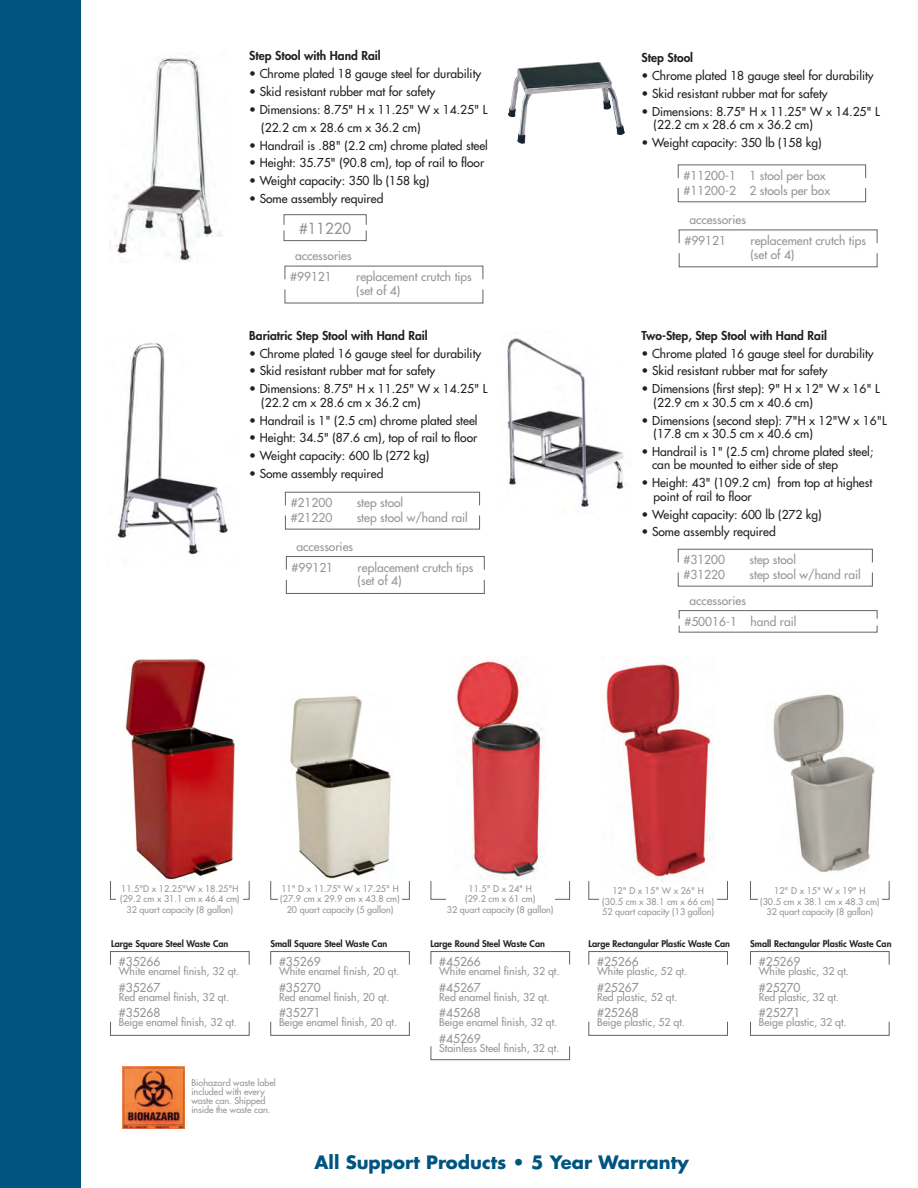
<style>
.page{position:relative;width:918px;height:1188px;background:#fff}
.page>*{position:absolute;margin:0;border:0;box-sizing:border-box;transform-origin:0 0}
.t1{font:700 18px "Futura";color:#005480}
.t2{font:15px "Futura";color:#939598}
.t3{font:12px/13.5px "Futura";color:#231f20}
.t4{font:12px/21px "Futura";color:#939598}
.t5{font:800 12px "Futura";color:#231f20}
.t6{font:10.5px "Futura";color:#939598}
.t7{font:9px/10.5px "Futura";color:#939598;text-align:center}
.t8{font:800 9px "Futura";color:#231f20}
</style>
<div class="page">
<div style="left:0;top:0;width:81px;height:1188px;background:#005480"></div>
<img style="left:507px;top:338px;width:117px;height:169px">
<img style="left:110px;top:57px;width:112px;height:206px">
<img style="left:117px;top:343px;width:111px;height:212px">
<img style="left:508px;top:62px;width:117px;height:82px">
<img style="left:456px;top:660px;width:88px;height:219px">
<img style="left:123px;top:1067px;width:62px;height:62px">
<div style="left:679px;top:625px;width:199px;height:8px;border:1px solid #636366"></div>
<img style="left:125px;top:658px;width:110px;height:222px">
<img style="left:289px;top:695px;width:104px;height:184px">
<img style="left:606px;top:663px;width:105px;height:217px">
<img style="left:773px;top:694px;width:101px;height:179px">
<svg style="left:283px;top:214px;width:84px;height:27px"></svg>
<svg style="left:677px;top:548px;width:196px;height:39px"></svg>
<svg style="left:285px;top:491px;width:195px;height:39px"></svg>
<svg style="left:677px;top:164px;width:189px;height:39px"></svg>
<svg style="left:284px;top:265px;width:200px;height:39px"></svg>
<svg style="left:678px;top:229px;width:200px;height:39px"></svg>
<div style="left:679px;top:610px;width:199px;height:9px;border:1px solid #636366"></div>
<svg style="left:286px;top:556px;width:199px;height:38px"></svg>
<svg style="left:110px;top:880px;width:140px;height:20px"></svg>
<svg style="left:270px;top:881px;width:140px;height:19px"></svg>
<svg style="left:430px;top:881px;width:140px;height:19px"></svg>
<svg style="left:588px;top:880px;width:140px;height:20px"></svg>
<svg style="left:750px;top:881px;width:140px;height:19px"></svg>
<svg style="left:430px;top:951px;width:140px;height:109px"></svg>
<svg style="left:110px;top:951px;width:140px;height:85px"></svg>
<div style="left:117px;top:885px;width:126px;height:33px;background:#fff"></div>
<svg style="left:270px;top:951px;width:140px;height:85px"></svg>
<div style="left:599px;top:885px;width:118px;height:33px;background:#fff"></div>
<svg style="left:588px;top:951px;width:140px;height:85px"></svg>
<div style="left:758px;top:885px;width:124px;height:33px;background:#fff"></div>
<svg style="left:750px;top:951px;width:140px;height:85px"></svg>
<div style="left:278px;top:885px;width:124px;height:33px;background:#fff"></div>
<div style="left:446px;top:885px;width:108px;height:33px;background:#fff"></div>
<p class="t5" style="left:249px;top:48px;width:133px">Step Stool with Hand Rail</p>
<p class="t3" style="left:249px;top:67px;width:234px">• Chrome plated 18 gauge steel for durability</p>
<p class="t3" style="left:249px;top:85px;width:188px">• Skid resistant rubber mat for safety</p>
<p class="t3" style="left:261px;top:101px;width:228px;line-height:17.9px;text-indent:-12px">• Dimensions: 8.75" H x 11.25" W x 14.25" L (22.2 cm x 28.6 cm x 36.2 cm)</p>
<p class="t3" style="left:249px;top:138px;width:240px">• Handrail is .88" (2.2 cm) chrome plated steel</p>
<p class="t3" style="left:249px;top:156px;width:237px">• Height: 35.75" (90.8 cm), top of rail to floor</p>
<p class="t3" style="left:249px;top:174px;width:182px">• Weight capacity: 350 lb (158 kg)</p>
<p class="t3" style="left:249px;top:192px;width:136px">• Some assembly required</p>
<p class="t2" style="left:299px;top:219px;width:54px">#11220</p>
<p class="t4" style="left:290px;top:246px;width:63px;text-indent:5px">accessories #99121</p>
<p class="t4" style="left:356px;top:270px;width:117px;line-height:13.5px">replacement crutch tips (set of 4)</p>
<p class="t5" style="left:249px;top:328px;width:180px">Bariatric Step Stool with Hand Rail</p>
<p class="t3" style="left:249px;top:346px;width:234px">• Chrome plated 16 gauge steel for durability</p>
<p class="t3" style="left:249px;top:364px;width:188px">• Skid resistant rubber mat for safety</p>
<p class="t3" style="left:261px;top:382px;width:228px;text-indent:-12px">• Dimensions: 8.75" H x 11.25" W x 14.25" L (22.2 cm x 28.6 cm x 36.2 cm)</p>
<p class="t3" style="left:249px;top:413px;width:230px">• Handrail is 1" (2.5 cm) chrome plated steel</p>
<p class="t3" style="left:249px;top:431px;width:230px">• Height: 34.5" (87.6 cm), top of rail to floor</p>
<p class="t3" style="left:249px;top:449px;width:182px">• Weight capacity: 600 lb (272 kg)</p>
<p class="t3" style="left:249px;top:467px;width:136px">• Some assembly required</p>
<p class="t4" style="left:291px;top:492px;width:43px">#21200</p>
<p class="t4" style="left:357px;top:492px;width:48px">step stool</p>
<p class="t4" style="left:291px;top:507px;width:43px">#21220</p>
<p class="t4" style="left:357px;top:507px;width:113px">step stool w/hand rail</p>
<p class="t4" style="left:292px;top:536px;width:63px;text-indent:5px">accessories #99121</p>
<p class="t4" style="left:358px;top:561px;width:117px;line-height:13.5px">replacement crutch tips (set of 4)</p>
<p class="t5" style="left:642px;top:50px;width:53px">Step Stool</p>
<p class="t3" style="left:642px;top:69px;width:234px">• Chrome plated 18 gauge steel for durability</p>
<p class="t3" style="left:642px;top:87px;width:188px">• Skid resistant rubber mat for safety</p>
<p class="t3" style="left:654px;top:104px;width:228px;text-indent:-12px">• Dimensions: 8.75" H x 11.25" W x 14.25" L (22.2 cm x 28.6 cm x 36.2 cm)</p>
<p class="t3" style="left:642px;top:136px;width:182px">• Weight capacity: 350 lb (158 kg)</p>
<p class="t4" style="left:684px;top:168px;width:148px;line-height:15px">#11200-1 1 stool per box #11200-2 2 stools per box</p>
<p class="t4" style="left:684px;top:209px;width:63px;text-indent:5px">accessories #99121</p>
<p class="t4" style="left:750px;top:234px;width:117px;line-height:13.5px">replacement crutch tips (set of 4)</p>
<p class="t5" style="left:642px;top:328px;width:187px">Two-Step, Step Stool with Hand Rail</p>
<p class="t3" style="left:642px;top:346px;width:234px">• Chrome plated 16 gauge steel for durability</p>
<p class="t3" style="left:642px;top:364px;width:188px">• Skid resistant rubber mat for safety</p>
<p class="t3" style="left:654px;top:382px;width:228px;text-indent:-12px">• Dimensions (first step): 9" H x 12" W x 16" L (22.9 cm x 30.5 cm x 40.6 cm)</p>
<p class="t3" style="left:654px;top:413px;width:235px;text-indent:-12px">• Dimensions (second step): 7"H x 12"W x 16"L (17.8 cm x 30.5 cm x 40.6 cm)</p>
<p class="t3" style="left:652px;top:445px;width:223px;text-indent:-10px">• Handrail is 1" (2.5 cm) chrome plated steel; can be mounted to either side of step</p>
<p class="t3" style="left:654px;top:476px;width:220px;text-indent:-12px">• Height: 43" (109.2 cm) from top at highest point of rail to floor</p>
<p class="t3" style="left:642px;top:507px;width:182px">• Weight capacity: 600 lb (272 kg)</p>
<p class="t3" style="left:642px;top:525px;width:136px">• Some assembly required</p>
<p class="t4" style="left:684px;top:549px;width:43px">#31200</p>
<p class="t4" style="left:750px;top:549px;width:48px">step stool</p>
<p class="t4" style="left:684px;top:564px;width:43px">#31220</p>
<p class="t4" style="left:750px;top:564px;width:113px">step stool w/hand rail</p>
<p class="t4" style="left:684px;top:590px;width:113px;text-indent:5px">accessories #50016-1 hand rail</p>
<p class="t7" style="left:120px;top:883px;width:121px">11.5"D x 12.25"W x 18.25"H (29.2 cm x 31.1 cm x 46.4 cm)<br>32 quart capacity (8 gallon)</p>
<p class="t7" style="left:280px;top:883px;width:121px">11" D x 11.75" W x 17.25" H (27.9 cm x 29.9 cm x 43.8 cm)<br>20 quart capacity (5 gallon)</p>
<p class="t7" style="left:447px;top:883px;width:108px">11.5" D x 24" H<br>(29.2 cm x 61 cm)<br>32 quart capacity (8 gallon)</p>
<p class="t8" style="left:111px;top:938px;width:119px">Large Square Steel Waste Can</p>
<p class="t8" style="left:270px;top:938px;width:118px">Small Square Steel Waste Can</p>
<p class="t8" style="left:431px;top:938px;width:116px">Large Round Steel Waste Can</p>
<p class="t4" style="left:119px;top:951px;width:43px">#35266</p>
<p class="t6" style="left:119px;top:965px;width:122px">White enamel finish, 32 qt.</p>
<p class="t4" style="left:119px;top:977px;width:43px">#35267</p>
<p class="t6" style="left:119px;top:990px;width:112px">Red enamel finish, 32 qt.</p>
<p class="t4" style="left:119px;top:1002px;width:43px">#35268</p>
<p class="t6" style="left:119px;top:1016px;width:120px">Beige enamel finish, 32 qt.</p>
<p class="t4" style="left:279px;top:951px;width:43px">#35269</p>
<p class="t6" style="left:279px;top:965px;width:122px">White enamel finish, 20 qt.</p>
<p class="t4" style="left:279px;top:977px;width:43px">#35270</p>
<p class="t6" style="left:279px;top:990px;width:112px">Red enamel finish, 20 qt.</p>
<p class="t4" style="left:279px;top:1002px;width:43px">#35271</p>
<p class="t6" style="left:279px;top:1016px;width:120px">Beige enamel finish, 20 qt.</p>
<p class="t4" style="left:439px;top:951px;width:43px">#45266</p>
<p class="t6" style="left:439px;top:965px;width:122px">White enamel finish, 32 qt.</p>
<p class="t4" style="left:439px;top:977px;width:43px">#45267</p>
<p class="t6" style="left:439px;top:990px;width:112px">Red enamel finish, 32 qt.</p>
<p class="t4" style="left:439px;top:1002px;width:43px">#45268</p>
<p class="t6" style="left:439px;top:1016px;width:120px">Beige enamel finish, 32 qt.</p>
<p class="t4" style="left:439px;top:1028px;width:43px">#45269</p>
<p class="t6" style="left:439px;top:1041px;width:122px">Stainless Steel finish, 32 qt.</p>
<p class="t7" style="left:191px;top:1079px;width:86px;line-height:9px;text-align:left">Biohazard waste label included with every waste can. Shipped inside the waste can.</p>
<p class="t7" style="left:602px;top:886px;width:113px">12" D x 15" W x 26" H (30.5 cm x 38.1 cm x 66 cm)<br>52 quart capacity (13 gallon)</p>
<p class="t4" style="left:597px;top:951px;width:43px">#25266</p>
<p class="t6" style="left:597px;top:965px;width:92px">White plastic, 52 qt.</p>
<p class="t4" style="left:597px;top:977px;width:43px">#25267</p>
<p class="t6" style="left:597px;top:990px;width:82px">Red plastic, 52 qt.</p>
<p class="t4" style="left:597px;top:1002px;width:43px">#25268</p>
<p class="t6" style="left:597px;top:1016px;width:89px">Beige plastic, 52 qt.</p>
<p class="t8" style="left:588px;top:938px;width:143px">Large Rectangular Plastic Waste Can</p>
<p class="t7" style="left:760px;top:886px;width:121px">12" D x 15" W x 19" H<br>(30.5 cm x 38.1 cm x 48.3 cm)<br>32 quart capacity (8 gallon)</p>
<p class="t4" style="left:759px;top:951px;width:43px">#25269</p>
<p class="t6" style="left:759px;top:965px;width:92px">White plastic, 32 qt.</p>
<p class="t4" style="left:759px;top:977px;width:43px">#25270</p>
<p class="t6" style="left:759px;top:990px;width:82px">Red plastic, 32 qt.</p>
<p class="t4" style="left:759px;top:1002px;width:43px">#25271</p>
<p class="t6" style="left:759px;top:1016px;width:89px">Beige plastic, 32 qt.</p>
<p class="t8" style="left:750px;top:938px;width:143px">Small Rectangular Plastic Waste Can</p>
<h1 class="t1" style="left:315px;top:1150px;width:376px">All Support Products • 5 Year Warranty</h1>
</div>
